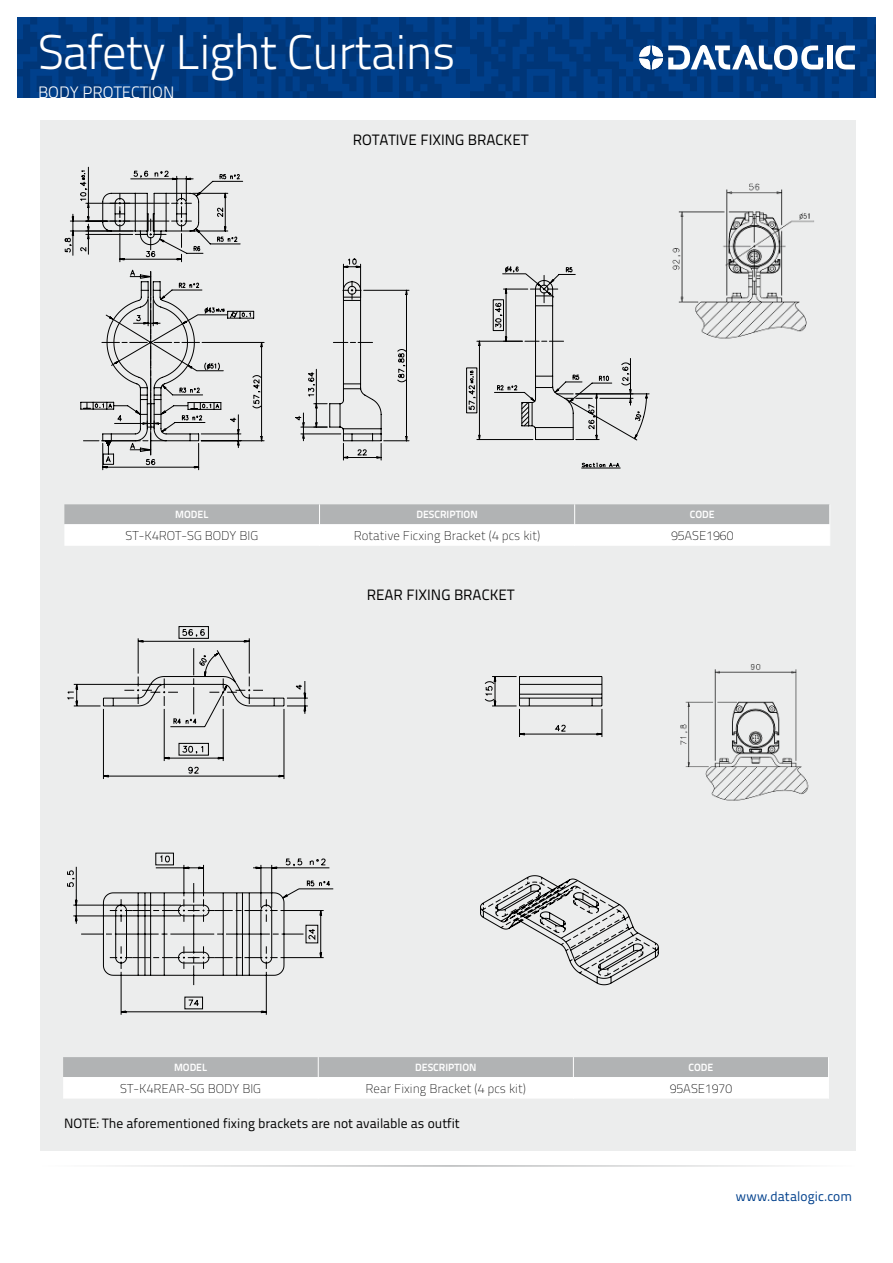
<style>
.page{position:relative;width:893px;height:1263px;background:#fff}
.page>*{position:absolute;margin:0;border:0;box-sizing:border-box;transform-origin:0 0}
.t1{font:300 48.45px "Titillium Text 22 L";letter-spacing:-.02em;color:#fff}
.t2{font:300 16.5px "Titillium Text 22 L";color:#fff}
.t3{font:15px "Titillium Text 22 L";color:#000}
.t4{font:13.5px "Titillium Text 22 L";color:#000}
.t5{font:13.5px "Titillium Text 22 L";letter-spacing:.005em;color:#00408c}
.t6{font:100 12.75px "Titillium Text 22 L";color:#000}
.t7{font:700 10.5px "Titillium Text 22 L";color:#fff}
</style>
<div class="page">
<svg style="left:17px;top:17px;width:859px;height:81px;background:#003a81"></svg>
<svg style="left:835px;top:46px;width:20px;height:23px"></svg>
<div style="left:827px;top:46px;width:5px;height:23px;background:#fff"></div>
<svg style="left:639px;top:45px;width:184px;height:25px"></svg>
<hr style="left:38px;top:1165px;width:817px;height:2px;background:#b1b3b4">
<div style="left:40px;top:120px;width:815px;height:1030px;background:#eceded"></div>
<img style="left:672px;top:183px;width:142px;height:156px">
<svg style="left:65px;top:167px;width:584px;height:274px"></svg>
<svg style="left:102px;top:193px;width:532px;height:276px"></svg>
<svg style="left:80px;top:223px;width:214px;height:48px"></svg>
<svg style="left:85px;top:247px;width:489px;height:224px"></svg>
<svg style="left:80px;top:271px;width:494px;height:194px"></svg>
<img style="left:680px;top:664px;width:129px;height:137px">
<svg style="left:67px;top:632px;width:540px;height:383px"></svg>
<svg style="left:480px;top:935px;width:179px;height:50px"></svg>
<svg style="left:71px;top:873px;width:572px;height:102px"></svg>
<svg style="left:64px;top:504px;width:766px;height:42px;background:#dadbdb"></svg>
<svg style="left:63px;top:1057px;width:766px;height:41px;background:#d9dada"></svg>
<h1 class="t1" style="left:38px;top:17px;width:419px">Safety Light Curtains</h1>
<p class="t2" style="left:38px;top:80px;width:21px">Body</p>
<p class="t2" style="left:83px;top:80px;width:10px">protection</p>
<p class="t3" style="left:353px;top:129px;width:177px">ROTATIVE FIXING BRACKET</p>
<p class="t7" style="left:175px;top:506px;width:29px">MODEL</p>
<p class="t7" style="left:416px;top:506px;width:63px">DESCRIPTION</p>
<p class="t7" style="left:690px;top:506px;width:25px">CODE</p>
<p class="t6" style="left:126px;top:526px;width:134px">ST-K4ROT-SG BODY BIG</p>
<p class="t6" style="left:354px;top:526px;width:188px">Rotative Ficxing Bracket (4 pcs kit)</p>
<p class="t6" style="left:671px;top:526px;width:64px">95ASE1960</p>
<p class="t3" style="left:367px;top:584px;width:149px">REAR FIXING BRACKET</p>
<p class="t7" style="left:174px;top:1059px;width:29px">MODEL</p>
<p class="t7" style="left:415px;top:1059px;width:63px">DESCRIPTION</p>
<p class="t7" style="left:688px;top:1059px;width:25px">CODE</p>
<p class="t6" style="left:120px;top:1079px;width:142px">ST-K4REAR-SG BODY BIG</p>
<p class="t6" style="left:366px;top:1079px;width:162px">Rear Fixing Bracket (4 pcs kit)</p>
<p class="t6" style="left:670px;top:1079px;width:64px">95ASE1970</p>
<p class="t4" style="left:64px;top:1113px;width:397px">NOTE: The aforementioned fixing brackets are not available as outfit</p>
<p class="t5" style="left:736px;top:1186px;width:118px">www.datalogic.com</p>
</div>
